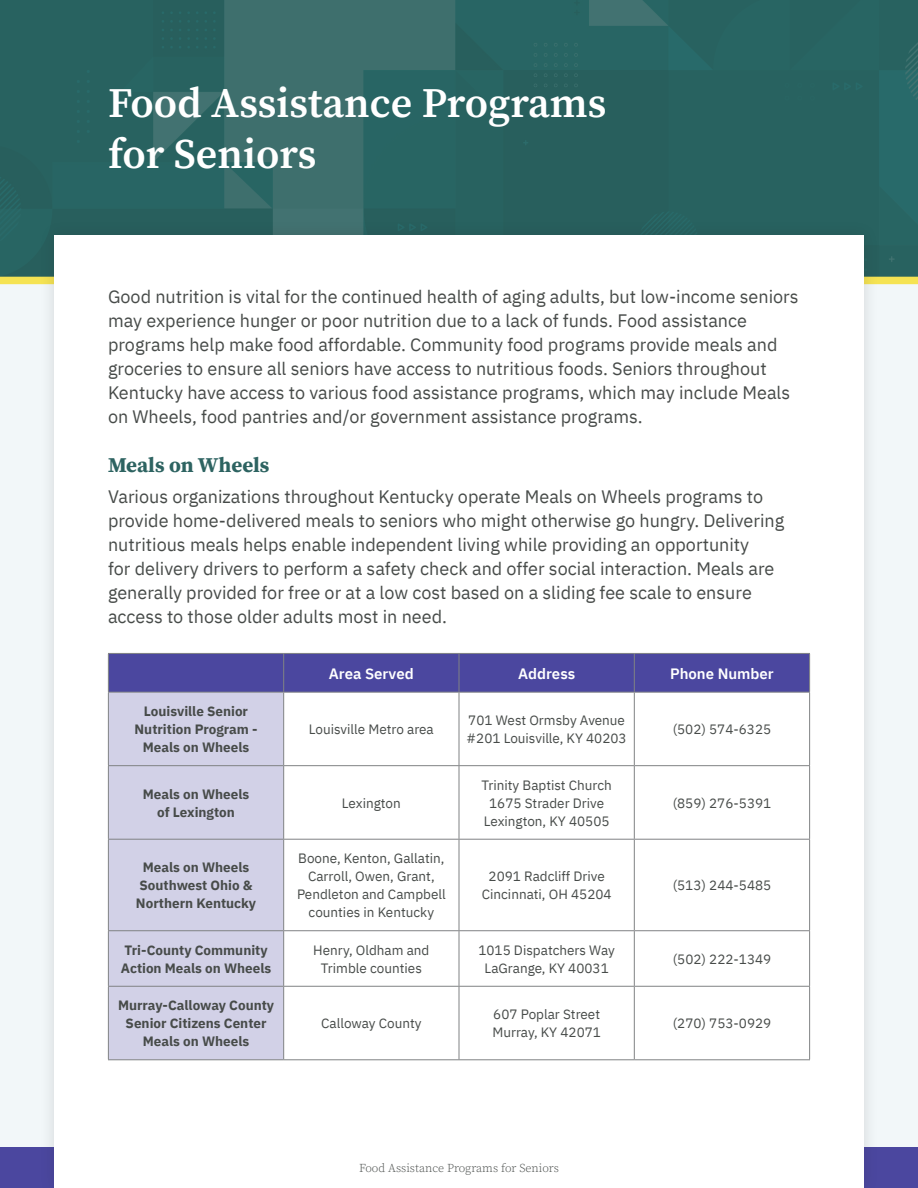
<style>
.page{position:relative;width:918px;height:1188px;background:#f2f7f9}
.page>*{position:absolute;margin:0;border:0;box-sizing:border-box;transform-origin:0 0}
.t1{font:600 42px/50.4px "Source Serif Pro";color:#fff}
.t2{font:700 21px "Source Serif Pro";color:#2d6361}
.t3{font:18px/24px "IBM Plex Sans";color:#474b49}
.t4{font:600 15px "IBM Plex Sans";color:#fff}
.t5{font:13.5px/18px "IBM Plex Sans";color:#474b49;text-align:center}
.t6{font:700 13.5px/18px "IBM Plex Sans";color:#474b49;text-align:center}
.t7{font:300 12px "Source Serif Pro";color:#474b49}
</style>
<div class="page">
<svg style="left:0;top:0;width:918px;height:277px;fill:#286260"></svg>
<div style="left:0;top:277px;width:918px;height:7px;background:#f5e353"></div>
<div style="left:0;top:1148px;width:918px;height:40px;background:#4b479f"></div>
<div style="left:39px;top:220px;width:841px;height:968px;background:#231f20;opacity:.15"></div>
<div style="left:54px;top:235px;width:810px;height:953px;background:#fff"></div>
<div style="left:109px;top:654px;width:700px;height:38px;background:#4b479f"></div>
<div style="left:109px;top:693px;width:174px;height:366px;background:#d2d1e7"></div>
<hr style="left:283px;top:654px;width:1px;height:38px;background:#808284">
<hr style="left:459px;top:654px;width:1px;height:38px;background:#808284">
<hr style="left:634px;top:654px;width:1px;height:38px;background:#808284">
<hr style="left:459px;top:693px;width:1px;height:72px;background:#808284">
<hr style="left:634px;top:693px;width:1px;height:72px;background:#808284">
<hr style="left:108px;top:765px;width:176px;height:1px;background:#808284">
<hr style="left:284px;top:765px;width:175px;height:1px;background:#808284">
<hr style="left:459px;top:765px;width:175px;height:1px;background:#808284">
<hr style="left:459px;top:766px;width:1px;height:73px;background:#808284">
<hr style="left:634px;top:765px;width:176px;height:1px;background:#808284">
<hr style="left:634px;top:766px;width:1px;height:73px;background:#808284">
<hr style="left:108px;top:839px;width:176px;height:1px;background:#808284">
<hr style="left:284px;top:839px;width:175px;height:1px;background:#808284">
<hr style="left:459px;top:839px;width:175px;height:1px;background:#808284">
<hr style="left:459px;top:840px;width:1px;height:90px;background:#808284">
<hr style="left:634px;top:839px;width:176px;height:1px;background:#808284">
<hr style="left:634px;top:840px;width:1px;height:90px;background:#808284">
<hr style="left:108px;top:930px;width:176px;height:1px;background:#808284">
<hr style="left:284px;top:930px;width:175px;height:1px;background:#808284">
<hr style="left:459px;top:930px;width:175px;height:1px;background:#808284">
<hr style="left:459px;top:931px;width:1px;height:55px;background:#808284">
<hr style="left:634px;top:930px;width:176px;height:1px;background:#808284">
<hr style="left:634px;top:931px;width:1px;height:55px;background:#808284">
<hr style="left:108px;top:986px;width:176px;height:1px;background:#808284">
<hr style="left:284px;top:986px;width:175px;height:1px;background:#808284">
<hr style="left:459px;top:986px;width:175px;height:1px;background:#808284">
<hr style="left:459px;top:987px;width:1px;height:72px;background:#808284">
<hr style="left:634px;top:986px;width:176px;height:1px;background:#808284">
<hr style="left:634px;top:987px;width:1px;height:72px;background:#808284">
<hr style="left:809px;top:693px;width:1px;height:72px;background:#808284">
<hr style="left:809px;top:766px;width:1px;height:73px;background:#808284">
<hr style="left:809px;top:840px;width:1px;height:90px;background:#808284">
<hr style="left:809px;top:931px;width:1px;height:55px;background:#808284">
<hr style="left:809px;top:987px;width:1px;height:72px;background:#808284">
<hr style="left:284px;top:1059px;width:175px;height:1px;background:#808284">
<hr style="left:459px;top:1059px;width:175px;height:1px;background:#808284">
<hr style="left:634px;top:1059px;width:176px;height:1px;background:#808284">
<hr style="left:108px;top:653px;width:176px;height:1px;background:#808284">
<hr style="left:108px;top:654px;width:1px;height:38px;background:#808284">
<hr style="left:284px;top:653px;width:175px;height:1px;background:#808284">
<hr style="left:459px;top:653px;width:175px;height:1px;background:#808284">
<hr style="left:634px;top:653px;width:176px;height:1px;background:#808284">
<hr style="left:809px;top:654px;width:1px;height:38px;background:#808284">
<hr style="left:284px;top:692px;width:175px;height:1px;background:#808284">
<hr style="left:459px;top:692px;width:175px;height:1px;background:#808284">
<hr style="left:634px;top:692px;width:176px;height:1px;background:#808284">
<hr style="left:108px;top:692px;width:176px;height:1px;background:#808284">
<hr style="left:108px;top:693px;width:1px;height:72px;background:#808284">
<hr style="left:283px;top:693px;width:1px;height:72px;background:#808284">
<hr style="left:108px;top:766px;width:1px;height:73px;background:#808284">
<hr style="left:283px;top:766px;width:1px;height:73px;background:#808284">
<hr style="left:108px;top:840px;width:1px;height:90px;background:#808284">
<hr style="left:283px;top:840px;width:1px;height:90px;background:#808284">
<hr style="left:108px;top:931px;width:1px;height:55px;background:#808284">
<hr style="left:283px;top:931px;width:1px;height:55px;background:#808284">
<hr style="left:108px;top:987px;width:1px;height:72px;background:#808284">
<hr style="left:283px;top:987px;width:1px;height:72px;background:#808284">
<hr style="left:108px;top:1059px;width:176px;height:1px;background:#808284">
<h1 class="t1" style="left:108px;top:78px;width:500px">Food Assistance Programs for Seniors</h1>
<p class="t3" style="left:108px;top:284px;width:692px">Good nutrition is vital for the continued health of aging adults, but low-income seniors may experience hunger or poor nutrition due to a lack of funds. Food assistance programs help make food affordable. Community food programs provide meals and groceries to ensure all seniors have access to nutritious foods. Seniors throughout Kentucky have access to various food assistance programs, which may include Meals on Wheels, food pantries and/or government assistance programs.</p>
<p class="t2" style="left:108px;top:451px;width:163px">Meals on Wheels</p>
<p class="t3" style="left:108px;top:483px;width:678px">Various organizations throughout Kentucky operate Meals on Wheels programs to provide home-delivered meals to seniors who might otherwise go hungry. Delivering nutritious meals helps enable independent living while providing an opportunity<br>for delivery drivers to perform a safety check and offer social interaction. Meals are generally provided for free or at a low cost based on a sliding fee scale to ensure access to those older adults most in need.</p>
<p class="t6" style="left:135px;top:701px;width:124px">Louisville Senior<br>Nutrition Program -<br>Meals on Wheels</p>
<p class="t4" style="left:329px;top:662px;width:86px">Area Served</p>
<p class="t4" style="left:518px;top:662px;width:59px">Address</p>
<p class="t4" style="left:670px;top:662px;width:105px">Phone Number</p>
<p class="t5" style="left:309px;top:719px;width:126px">Louisville Metro area</p>
<p class="t5" style="left:467px;top:710px;width:162px;text-align:left">701 West Ormsby Avenue #201 Louisville, KY 40203</p>
<p class="t5" style="left:673px;top:719px;width:100px">(502) 574-6325</p>
<p class="t6" style="left:143px;top:784px;width:108px">Meals on Wheels of Lexington</p>
<p class="t5" style="left:342px;top:793px;width:60px">Lexington</p>
<p class="t6" style="left:136px;top:857px;width:122px">Meals on Wheels<br>Southwest Ohio &amp;<br>Northern Kentucky</p>
<p class="t5" style="left:297px;top:848px;width:150px">Boone, Kenton, Gallatin,<br>Carroll, Owen, Grant,<br>Pendleton and Campbell counties in Kentucky</p>
<p class="t5" style="left:481px;top:775px;width:132px">Trinity Baptist Church<br>1675 Strader Drive<br>Lexington, KY 40505</p>
<p class="t5" style="left:673px;top:793px;width:100px">(859) 276-5391</p>
<p class="t5" style="left:482px;top:866px;width:131px">2091 Radcliff Drive<br>Cincinnati, OH 45204</p>
<p class="t5" style="left:673px;top:875px;width:100px">(513) 244-5485</p>
<p class="t6" style="left:121px;top:940px;width:152px;text-align:left">Tri-County Community<br>Action Meals on Wheels</p>
<p class="t5" style="left:313px;top:940px;width:118px">Henry, Oldham and<br>Trimble counties</p>
<p class="t5" style="left:478px;top:940px;width:138px">1015 Dispatchers Way<br>LaGrange, KY 40031</p>
<p class="t5" style="left:673px;top:949px;width:100px">(502) 222-1349</p>
<p class="t6" style="left:118px;top:995px;width:158px">Murray-Calloway County<br>Senior Citizens Center<br>Meals on Wheels</p>
<p class="t5" style="left:321px;top:1013px;width:102px">Calloway County</p>
<p class="t5" style="left:492px;top:1004px;width:110px;text-align:left">607 Poplar Street<br>Murray, KY 42071</p>
<p class="t5" style="left:673px;top:1013px;width:100px">(270) 753-0929</p>
<p class="t7" style="left:359px;top:1160px;width:201px">Food Assistance Programs for Seniors</p>
</div>
